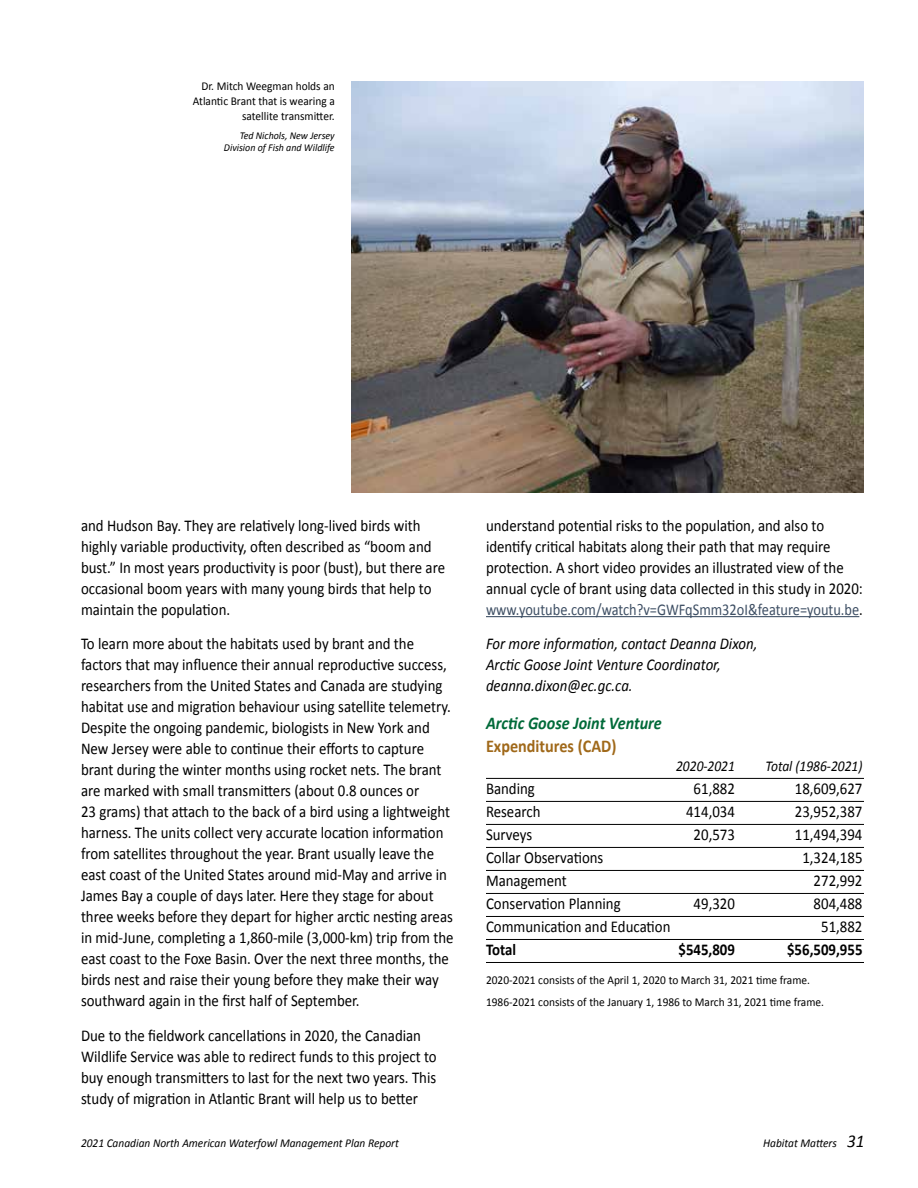
<style>
.page{position:relative;width:918px;height:1188px;background:#fff}
.page>*{position:absolute;margin:0;border:0;box-sizing:border-box;transform-origin:0 0}
.t1{font:italic 700 18px "Calibri";color:#006a39;scale:.9 1}
.t2{font:700 18px "Calibri";color:#a0691a;scale:.9 1}
.t3{font:16.5px/21px "Calibri";color:#000;scale:.9 1}
.t4{font:italic 16.5px/21px "Calibri";color:#000;scale:.9 1}
.t5{font:700 16.5px "Calibri";color:#000;scale:.9 1}
.t6{font:italic 15px "Calibri";color:#000;scale:.9 1}
.t7{font:12px/15px "Calibri";color:#000;text-align:right;scale:.95 1}
.t8{font:italic 12px "Calibri";color:#000;scale:.95 1}
.t9{font:italic 10.5px/12px "Calibri";color:#000;text-align:right;scale:.95 1}
.s1{color:#3e4f64}
.s2{font-size:18px}
</style>
<div class="page">
<img style="left:352px;top:81px;width:512px;height:411px">
<hr style="left:486px;top:616px;width:373px;height:1px;background:#3e4f64">
<hr style="left:486px;top:778px;width:378px;height:1px;background:#000">
<hr style="left:486px;top:801px;width:378px;height:1px;background:#000">
<hr style="left:486px;top:824px;width:378px;height:1px;background:#000">
<hr style="left:486px;top:847px;width:378px;height:1px;background:#000">
<hr style="left:486px;top:870px;width:378px;height:1px;background:#000">
<hr style="left:486px;top:893px;width:378px;height:1px;background:#000">
<hr style="left:486px;top:916px;width:378px;height:1px;background:#000">
<hr style="left:486px;top:939px;width:378px;height:1px;background:#000">
<hr style="left:486px;top:962px;width:378px;height:1px;background:#000">
<p class="t7" style="left:193px;top:79px;width:151px">Dr. Mitch Weegman holds an<br>Atlantic Brant that is wearing a satellite transmitter.</p>
<p class="t9" style="left:224px;top:129px;width:118px">Ted Nichols, New Jersey<br>Division of Fish and Wildlife</p>
<p class="t3" style="left:81px;top:515px;width:406px">and Hudson Bay. They are relatively long-lived birds with highly variable productivity, often described as “boom and bust.” In most years productivity is poor (bust), but there are occasional boom years with many young birds that help to maintain the population.</p>
<p class="t3" style="left:81px;top:633px;width:416px">To learn more about the habitats used by brant and the factors that may influence their annual reproductive success, researchers from the United States and Canada are studying habitat use and migration behaviour using satellite telemetry.<br>Despite the ongoing pandemic, biologists in New York and New Jersey were able to continue their efforts to capture brant during the winter months using rocket nets. The brant are marked with small transmitters (about 0.8 ounces or<br>23 grams) that attach to the back of a bird using a lightweight harness. The units collect very accurate location information from satellites throughout the year. Brant usually leave the east coast of the United States around mid-May and arrive in James Bay a couple of days later. Here they stage for about three weeks before they depart for higher arctic nesting areas in mid-June, completing a 1,860-mile (3,000-km) trip from the east coast to the Foxe Basin. Over the next three months, the birds nest and raise their young before they make their way southward again in the first half of September.</p>
<p class="t3" style="left:81px;top:1025px;width:397px">Due to the fieldwork cancellations in 2020, the Canadian Wildlife Service was able to redirect funds to this project to buy enough transmitters to last for the next two years. This study of migration in Atlantic Brant will help us to better</p>
<p class="t3" style="left:486px;top:515px;width:420px">understand potential risks to the population, and also to identify critical habitats along their path that may require protection. A short video provides an illustrated view of the annual cycle of brant using data collected in this study in 2020: <span class="s1">www.youtube.com/watch?v=GWFqSmm32oI&amp;feature=youtu.be</span>.</p>
<p class="t4" style="left:486px;top:633px;width:303px">For more information, contact Deanna Dixon,<br>Arctic Goose Joint Venture Coordinator, deanna.dixon@ec.gc.ca.</p>
<p class="t1" style="left:486px;top:711px;width:197px">Arctic Goose Joint Venture</p>
<p class="t2" style="left:486px;top:734px;width:146px">Expenditures (CAD)</p>
<p class="t6" style="left:676px;top:756px;width:67px">2020-2021</p>
<p class="t6" style="left:766px;top:756px;width:109px">Total (1986-2021)</p>
<p class="t3" style="left:486px;top:778px;width:56px">Banding</p>
<p class="t3" style="left:694px;top:778px;width:47px">61,882</p>
<p class="t3" style="left:795px;top:778px;width:77px">18,609,627</p>
<p class="t3" style="left:486px;top:801px;width:62px">Research</p>
<p class="t3" style="left:686px;top:801px;width:56px">414,034</p>
<p class="t3" style="left:795px;top:801px;width:77px">23,952,387</p>
<p class="t3" style="left:486px;top:824px;width:53px">Surveys</p>
<p class="t3" style="left:694px;top:824px;width:47px">20,573</p>
<p class="t3" style="left:795px;top:824px;width:77px">11,494,394</p>
<p class="t3" style="left:486px;top:847px;width:132px">Collar Observations</p>
<p class="t3" style="left:802px;top:847px;width:68px">1,324,185</p>
<p class="t3" style="left:486px;top:870px;width:91px">Management</p>
<p class="t3" style="left:814px;top:870px;width:56px">272,992</p>
<p class="t3" style="left:486px;top:893px;width:151px">Conservation Planning</p>
<p class="t3" style="left:694px;top:893px;width:47px">49,320</p>
<p class="t3" style="left:814px;top:893px;width:56px">804,488</p>
<p class="t3" style="left:486px;top:916px;width:207px">Communication and Education</p>
<p class="t3" style="left:821px;top:916px;width:47px">51,882</p>
<p class="t5" style="left:486px;top:939px;width:35px">Total</p>
<p class="t5" style="left:678px;top:939px;width:64px">$545,809</p>
<p class="t5" style="left:787px;top:939px;width:85px">$56,509,955</p>
<p class="t7" style="left:486px;top:969px;width:357px;line-height:21.8px;text-align:left">2020-2021 consists of the April 1, 2020 to March 31, 2021 time frame.<br>1986-2021 consists of the January 1, 1986 to March 31, 2021 time frame.</p>
<p class="t8" style="left:81px;top:1135px;width:336px">2021 Canadian North American Waterfowl Management Plan Report</p>
<p class="t8" style="left:763px;top:1135px;width:108px">Habitat Matters <span class="s2">31</span></p>
</div>
